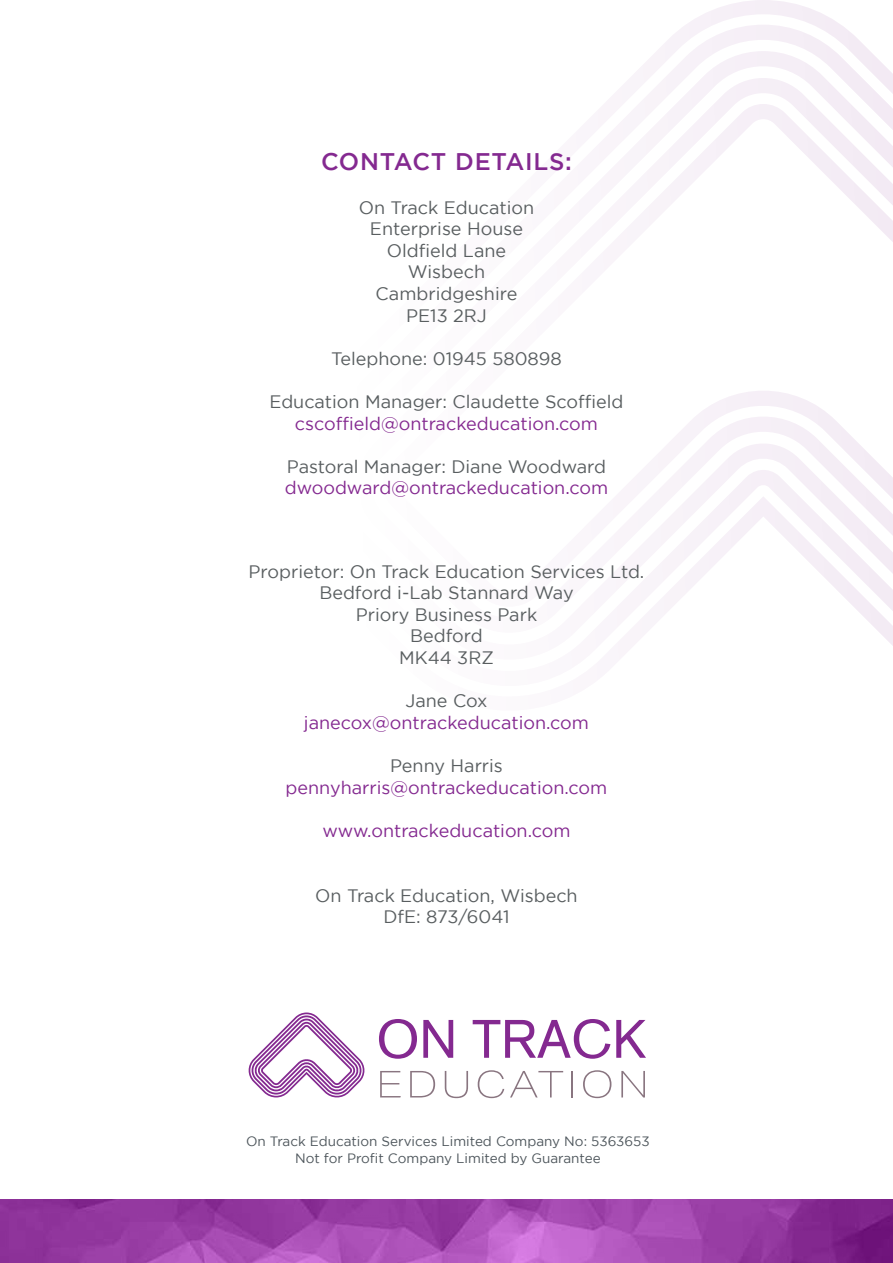
<style>
.page{position:relative;width:893px;height:1263px;background:#fff}
.page>*{position:absolute;margin:0;border:0;box-sizing:border-box;transform-origin:0 0}
.t1{font:500 24px "Gotham";letter-spacing:.03em;color:#842990}
.t2{font:18px/21.6px "Gotham";color:#595e60;text-align:center}
.t3{font:18px "Gotham";color:#842990}
.t4{font:13.5px/16.2px "Gotham";color:#4d555b;text-align:center}
</style>
<div class="page">
<svg style="left:686px;top:0;width:155px;height:25px"></svg>
<svg style="left:657px;top:25px;width:213px;height:26px;fill:#f7f2f8"></svg>
<svg style="left:618px;top:51px;width:275px;height:608px"></svg>
<svg style="left:605px;top:78px;width:288px;height:561px"></svg>
<svg style="left:598px;top:104px;width:295px;height:507px"></svg>
<svg style="left:379px;top:1019px;width:38px;height:40px"></svg>
<svg style="left:423px;top:1020px;width:30px;height:38px"></svg>
<svg style="left:473px;top:1019px;width:137px;height:40px"></svg>
<svg style="left:616px;top:1020px;width:30px;height:38px"></svg>
<svg style="left:380px;top:1071px;width:21px;height:26px"></svg>
<svg style="left:410px;top:1071px;width:25px;height:26px"></svg>
<svg style="left:445px;top:1071px;width:23px;height:27px"></svg>
<svg style="left:478px;top:1070px;width:26px;height:28px"></svg>
<svg style="left:510px;top:1071px;width:53px;height:26px"></svg>
<hr style="left:571px;top:1071px;width:2px;height:26px;background:#897580">
<svg style="left:583px;top:1070px;width:28px;height:28px"></svg>
<svg style="left:621px;top:1071px;width:24px;height:26px"></svg>
<svg style="left:248px;top:1012px;width:117px;height:86px"></svg>
<svg style="left:0;top:1199px;width:893px;height:64px;background:#9c41a8"></svg>
<h1 class="t1" style="left:321px;top:148px;width:252px">CONTACT DETAILS:</h1>
<p class="t2" style="left:359px;top:196px;width:177px">On Track Education<br>Enterprise House<br>Oldfield Lane<br>Wisbech<br>Cambridgeshire<br>PE13 2RJ</p>
<p class="t2" style="left:331px;top:347px;width:232px">Telephone: 01945 580898</p>
<p class="t2" style="left:269px;top:390px;width:356px">Education Manager: Claudette Scoffield</p>
<p class="t3" style="left:295px;top:413px;width:304px">cscoffield@ontrackeducation.com</p>
<p class="t2" style="left:287px;top:455px;width:321px">Pastoral Manager: Diane Woodward</p>
<p class="t3" style="left:285px;top:478px;width:325px">dwoodward@ontrackeducation.com</p>
<p class="t2" style="left:249px;top:560px;width:397px">Proprietor: On Track Education Services Ltd.<br>Bedford i-Lab Stannard Way<br>Priory Business Park<br>Bedford<br>MK44 3RZ</p>
<p class="t2" style="left:405px;top:690px;width:83px">Jane Cox</p>
<p class="t3" style="left:304px;top:712px;width:287px">janecox@ontrackeducation.com</p>
<p class="t2" style="left:390px;top:755px;width:114px">Penny Harris</p>
<p class="t3" style="left:286px;top:777px;width:323px">pennyharris@ontrackeducation.com</p>
<p class="t3" style="left:322px;top:820px;width:250px">www.ontrackeducation.com</p>
<p class="t2" style="left:315px;top:884px;width:264px">On Track Education, Wisbech<br>DfE: 873/6041</p>
<p class="t4" style="left:246px;top:1133px;width:405px">On Track Education Services Limited Company No: 5363653<br>Not for Profit Company Limited by Guarantee</p>
</div>
